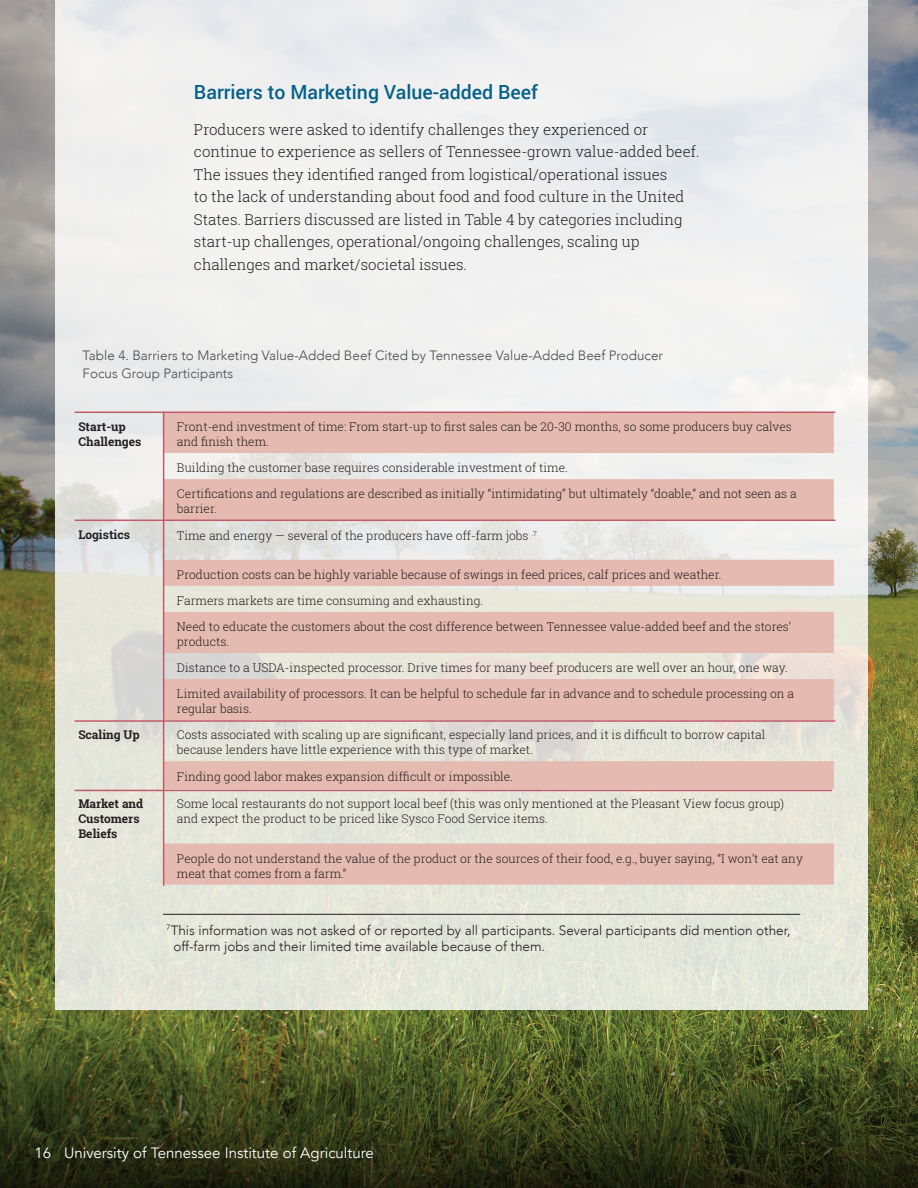
<style>
.page{position:relative;width:918px;height:1188px;background:#fff}
.page>*{position:absolute;margin:0;border:0;box-sizing:border-box;transform-origin:0 0}
.t1{font:500 19.5px "Roboto";color:#046087}
.t2{font:300 15px/22.5px "Roboto Slab";color:#231f20}
.t3{font:15px "Avenir";color:#fff}
.t4{font:300 13.5px/16.5px "Avenir";color:#231f20}
.t5{font:300 13.5px/18px "Avenir";color:#4b4c4d}
.t6{font:300 12px/26.1px "Roboto Slab";color:#231f20}
.t7{font:700 12px/15px "Roboto Slab";color:#231f20}
</style>
<div class="page">
<img style="left:0;top:0;width:918px;height:1021px">
<svg style="left:0;top:1021px;width:918px;height:167px;background:#3d461d"></svg>
<div style="left:55px;top:0;width:812px;height:1010px;background:linear-gradient(to bottom,#f1f1f5,#e2e3d6)"></div>
<svg style="left:164px;top:413px;width:670px;height:472px;background:#e5cdc4"></svg>
<hr style="left:163px;top:412px;width:1px;height:474px;background:#c05b67">
<hr style="left:75px;top:520px;width:760px;height:1px;background:#c05b67">
<hr style="left:75px;top:720px;width:760px;height:2px;background:#c05b67">
<hr style="left:75px;top:790px;width:757px;height:1px;background:#c05b67">
<hr style="left:75px;top:412px;width:760px;height:1px;background:#c05b67">
<hr style="left:163px;top:914px;width:637px;height:1px;background:#231f20">
<h1 class="t1" style="left:194px;top:78px;width:346px">Barriers to Marketing Value-added Beef</h1>
<p class="t2" style="left:194px;top:118px;width:507px">Producers were asked to identify challenges they experienced or continue to experience as sellers of Tennessee-grown value-added beef.<br>The issues they identified ranged from logistical/operational issues<br>to the lack of understanding about food and food culture in the United States. Barriers discussed are listed in Table 4 by categories including start-up challenges, operational/ongoing challenges, scaling up challenges and market/societal issues.</p>
<p class="t5" style="left:83px;top:347px;width:582px">Table 4. Barriers to Marketing Value-Added Beef Cited by Tennessee Value-Added Beef Producer<br>Focus Group Participants</p>
<p class="t7" style="left:78px;top:419px;width:65px">Start-up<br>Challenges</p>
<p class="t6" style="left:177px;top:419px;width:616px;line-height:15px">Front-end investment of time: From start-up to first sales can be 20-30 months, so some producers buy calves and finish them.</p>
<p class="t6" style="left:177px;top:455px;width:621px">Building the customer base requires considerable investment of time.<br>Certifications and regulations are described as initially “intimidating” but ultimately “doable,” and not seen as a</p>
<p class="t6" style="left:177px;top:496px;width:41px">barrier.</p>
<p class="t7" style="left:78px;top:527px;width:53px">Logistics</p>
<p class="t6" style="left:177px;top:522px;width:361px">Time and energy — several of the producers have off-farm jobs <sup>.7</sup></p>
<p class="t6" style="left:177px;top:561px;width:616px">Production costs can be highly variable because of swings in feed prices, calf prices and weather.<br>Farmers markets are time consuming and exhausting.<br>Need to educate the customers about the cost difference between Tennessee value-added beef and the stores’</p>
<p class="t6" style="left:177px;top:629px;width:619px">products.<br>Distance to a USDA-inspected processor. Drive times for many beef producers are well over an hour, one way.<br>Limited availability of processors. It can be helpful to schedule far in advance and to schedule processing on a</p>
<p class="t6" style="left:177px;top:696px;width:76px">regular basis.</p>
<p class="t7" style="left:78px;top:727px;width:63px">Scaling Up</p>
<p class="t6" style="left:177px;top:727px;width:590px;line-height:15px">Costs associated with scaling up are significant, especially land prices, and it is difficult to borrow capital because lenders have little experience with this type of market.</p>
<p class="t6" style="left:177px;top:763px;width:338px">Finding good labor makes expansion difficult or impossible.</p>
<p class="t7" style="left:78px;top:796px;width:66px">Market and<br>Customers<br>Beliefs</p>
<p class="t6" style="left:177px;top:796px;width:609px;line-height:15px">Some local restaurants do not support local beef (this was only mentioned at the Pleasant View focus group) and expect the product to be priced like Sysco Food Service items.</p>
<p class="t6" style="left:177px;top:851px;width:627px;line-height:15px">People do not understand the value of the product or the sources of their food, e.g., buyer saying, “I won’t eat any meat that comes from a farm.”</p>
<p class="t4" style="left:173px;top:922px;width:619px;text-indent:-7px"><sup>7</sup>This information was not asked of or reported by all participants. Several participants did mention other, off-farm jobs and their limited time available because of them.</p>
<p class="t3" style="left:35px;top:1144px;width:341px">16 University of Tennessee Institute of Agriculture</p>
</div>
